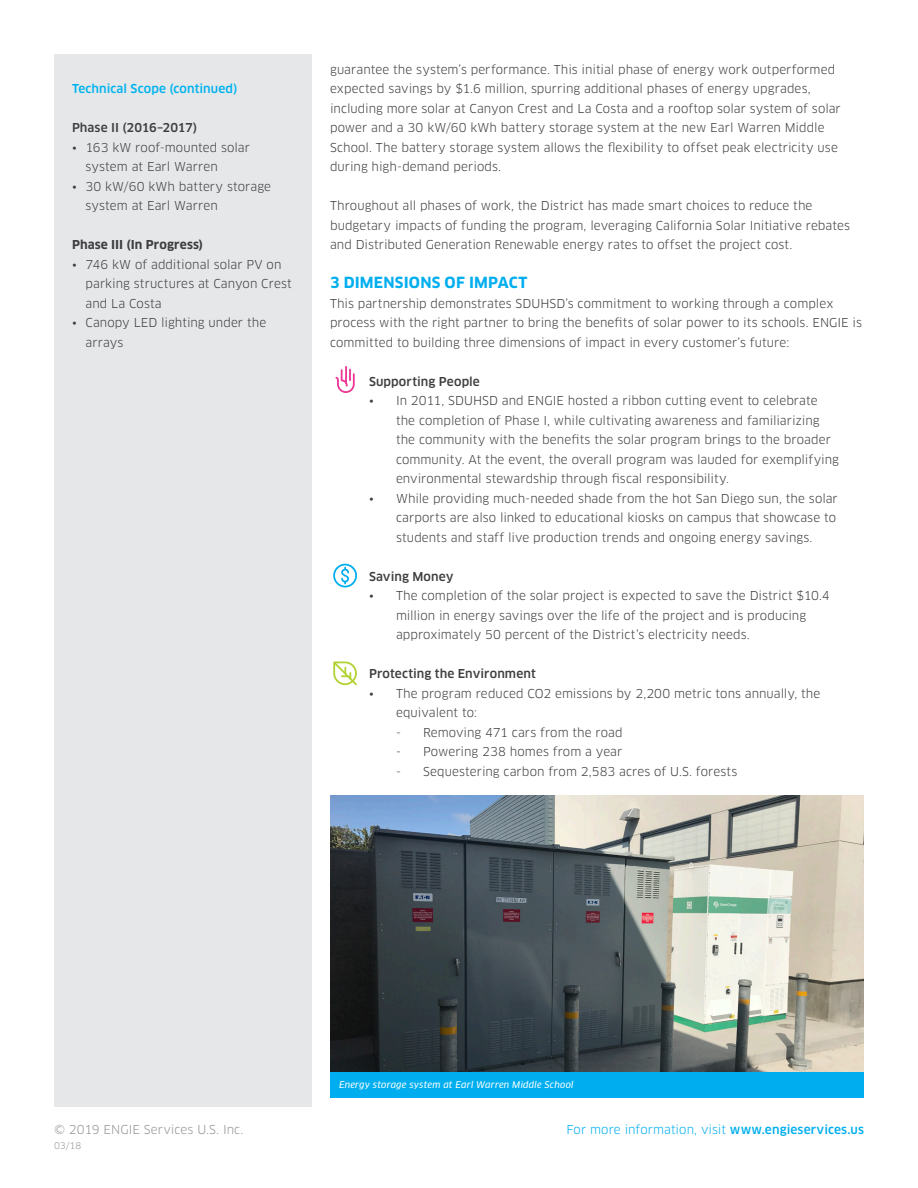
<style>
.page{position:relative;width:918px;height:1188px;background:#fff}
.page>*{position:absolute;margin:0;border:0;box-sizing:border-box;transform-origin:0 0}
.Body{font:700 15px "Clan OT";letter-spacing:.01em;color:#00aeef}
.Body-2{font:12px/19.5px "Clan OT";letter-spacing:.005em;color:#3e3e3f}
.Body-3{font:500 12px "Clan OT";letter-spacing:.01em;color:#3e3e3f}
.Footer_Copyright{font:12px "Clan OT";color:#00aeef}
.Footer_Copyright-2{font:12px "Clan OT";letter-spacing:.005em;color:#939598}
.t1{font:500 12px "Clan OT";letter-spacing:.01em;color:#00b3ef}
.Sidebar_Bullets{font:700 12px "Clan OT";letter-spacing:.01em;color:#3e3e3f}
.Sidebar_Bullets-2{font:500 12px "Clan OT";letter-spacing:.005em;color:#3e3e3f}
.Photo_Caption_white{font:italic 9px "Clan OT News";letter-spacing:.02em;color:#fff}
.Footer_Date{font:9px "Clan OT";color:#939598}
.s1{font-weight:500}
</style>
<div class="page">
<div style="left:54px;top:54px;width:258px;height:1053px;background:#e6e7e9"></div>
<svg style="left:335px;top:366px;width:20px;height:27px"></svg>
<svg style="left:333px;top:564px;width:24px;height:23px"></svg>
<svg style="left:333px;top:662px;width:24px;height:23px"></svg>
<img style="left:330px;top:795px;width:534px;height:277px">
<div style="left:330px;top:1072px;width:534px;height:25px;background:#00aeef"></div>
<h3 class="t1" style="left:72px;top:82px;width:167px">Technical Scope (continued)</h3>
<p class="Sidebar_Bullets-2" style="left:72px;top:121px;width:127px">Phase II (2016–2017)</p>
<p class="Body-2" style="left:86px;top:137px;width:166px;text-indent:-14px">• 163 kW roof-mounted solar system at Earl Warren</p>
<p class="Body-2" style="left:86px;top:176px;width:187px;text-indent:-14px">• 30 kW/60 kWh battery storage system at Earl Warren</p>
<p class="Sidebar_Bullets" style="left:72px;top:238px;width:133px">Phase III (In Progress)</p>
<p class="Body-2" style="left:86px;top:254px;width:208px;text-indent:-14px">• 746 kW of additional solar PV on parking structures at Canyon Crest and La Costa</p>
<p class="Body-2" style="left:86px;top:313px;width:182px;text-indent:-14px">• Canopy LED lighting under the arrays</p>
<p class="Body-2" style="left:330px;top:59px;width:512px">guarantee the system’s performance. This initial phase of energy work outperformed expected savings by $1.6 million, spurring additional phases of energy upgrades, including more solar at Canyon Crest and La Costa and a rooftop solar system of solar power and a 30 kW/60 kWh battery storage system at the new Earl Warren Middle School. The battery storage system allows the flexibility to offset peak electricity use during high-demand periods.</p>
<p class="Body-2" style="left:330px;top:196px;width:521px">Throughout all phases of work, the District has made smart choices to reduce the budgetary impacts of funding the program, leveraging California Solar Initiative rebates and Distributed Generation Renewable energy rates to offset the project cost.</p>
<p class="Body" style="left:330px;top:274px;width:199px">3 DIMENSIONS OF IMPACT</p>
<p class="Body-2" style="left:330px;top:293px;width:533px">This partnership demonstrates SDUHSD’s commitment to working through a complex process with the right partner to bring the benefits of solar power to its schools. ENGIE is committed to building three dimensions of impact in every customer’s future:</p>
<p class="Body-3" style="left:369px;top:374px;width:112px">Supporting People</p>
<p class="Body-2" style="left:396px;top:391px;width:444px;text-indent:-27px">• In 2011, SDUHSD and ENGIE hosted a ribbon cutting event to celebrate the completion of Phase I, while cultivating awareness and familiarizing the community with the benefits the solar program brings to the broader community. At the event, the overall program was lauded for exemplifying environmental stewardship through fiscal responsibility.</p>
<p class="Body-2" style="left:396px;top:488px;width:443px;text-indent:-27px">• While providing much-needed shade from the hot San Diego sun, the solar carports are also linked to educational kiosks on campus that showcase to students and staff live production trends and ongoing energy savings.</p>
<p class="Body-3" style="left:369px;top:569px;width:86px">Saving Money</p>
<p class="Body-2" style="left:396px;top:586px;width:435px;text-indent:-27px">• The completion of the solar project is expected to save the District $10.4 million in energy savings over the life of the project and is producing approximately 50 percent of the District’s electricity needs.</p>
<p class="Body-3" style="left:369px;top:667px;width:168px">Protecting the Environment</p>
<p class="Body-2" style="left:396px;top:683px;width:426px;text-indent:-27px">• The program reduced CO2 emissions by 2,200 metric tons annually, the equivalent to:</p>
<p class="Body-2" style="left:396px;top:722px;width:228px">- Removing 471 cars from the road</p>
<p class="Body-2" style="left:396px;top:742px;width:228px">- Powering 238 homes from a year</p>
<p class="Body-2" style="left:396px;top:761px;width:343px">- Sequestering carbon from 2,583 acres of U.S. forests</p>
<p class="Footer_Copyright-2" style="left:54px;top:1122px;width:191px">© 2019 ENGIE Services U.S. Inc.</p>
<p class="Footer_Date" style="left:54px;top:1140px;width:29px">03/18</p>
<p class="Photo_Caption_white" style="left:339px;top:1080px;width:236px">Energy storage system at Earl Warren Middle School</p>
<p class="Footer_Copyright" style="left:566px;top:1122px;width:299px">For more information, visit <span class="s1">www.engieservices.us</span></p>
</div>
